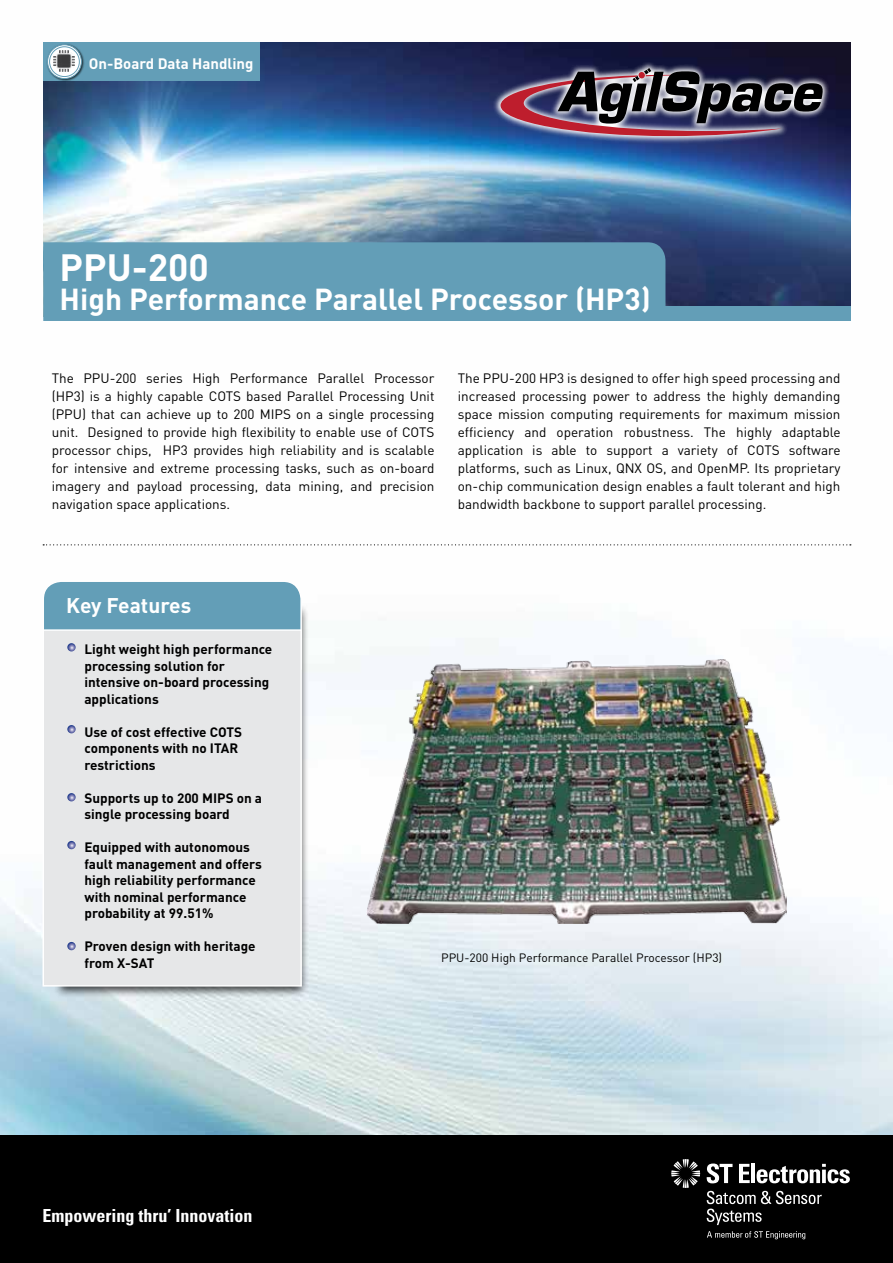
<style>
.page{position:relative;width:893px;height:1263px;background:#fff}
.page>*{position:absolute;margin:0;border:0;box-sizing:border-box;transform-origin:0 0}
.t1{font:700 37.5px "DIN";color:#fff}
.t2{font:700 30px "DIN";color:#fff}
.t3{font:700 21px "DIN";color:#fff}
.t4{font:700 condensed 18px "Univers LT Std";color:#fff}
.t5{font:700 15px "DIN";color:#fff}
.t6{font:13.5px/18px "DIN";color:#000;text-align:justify}
.t7{font:700 13.5px/16.5px "DIN";color:#000}
.t8{font:12px "DIN";color:#000}
</style>
<div class="page">
<img style="left:0;top:42px;width:893px;height:1093px">
<div style="left:53px;top:603px;width:256px;height:395px;background:#000;opacity:.75"></div>
<div style="left:43px;top:629px;width:259px;height:357px;background:#e6e7e8;border:2px solid #fff"></div>
<img style="left:43px;top:43px;width:807px;height:263px">
<div style="left:306px;top:306px;width:544px;height:15px;background:#639eb7"></div>
<svg style="left:42px;top:580px;width:261px;height:90px"></svg>
<svg style="left:67px;top:725px;width:9px;height:8px"></svg>
<svg style="left:67px;top:793px;width:9px;height:8px"></svg>
<svg style="left:67px;top:841px;width:9px;height:8px"></svg>
<svg style="left:67px;top:942px;width:9px;height:8px"></svg>
<div style="left:43px;top:242px;width:622px;height:79px;background:#639eb7"></div>
<svg style="left:493px;top:61px;width:337px;height:83px;background:#2a3866"></svg>
<svg style="left:501px;top:68px;width:323px;height:68px;background:#594a5f"></svg>
<div style="left:638px;top:72px;width:7px;height:6px;background:#be1e2d;border-radius:50%"></div>
<svg style="left:43px;top:544px;width:808px;height:1px"></svg>
<img style="left:366px;top:659px;width:420px;height:264px">
<div style="left:43px;top:43px;width:217px;height:38px;background:#639eb7"></div>
<div style="left:46px;top:43px;width:38px;height:39px;background:#000;opacity:.75"></div>
<svg style="left:48px;top:45px;width:33px;height:34px"></svg>
<div style="left:47px;top:44px;width:35px;height:35px;border:1px solid #639eb7;border-radius:50%"></div>
<svg style="left:50px;top:47px;width:29px;height:30px"></svg>
<div style="left:49px;top:46px;width:31px;height:31px;border:1px solid #639eb7;border-radius:50%"></div>
<img style="left:54px;top:51px;width:20px;height:20px">
<div style="left:0;top:1135px;width:893px;height:128px;background:#000"></div>
<svg style="left:671px;top:1159px;width:29px;height:29px"></svg>
<svg style="left:707px;top:1191px;width:115px;height:34px"></svg>
<svg style="left:707px;top:1231px;width:98px;height:8px"></svg>
<svg style="left:706px;top:1163px;width:26px;height:20px"></svg>
<svg style="left:739px;top:1164px;width:11px;height:19px"></svg>
<hr style="left:751px;top:1164px;width:4px;height:19px;background:#fff">
<svg style="left:757px;top:1164px;width:93px;height:19px"></svg>
<p class="t5" style="left:89px;top:54px;width:166px">On-Board Data Handling</p>
<h1 class="t1" style="left:60px;top:243px;width:151px">PPU-200</h1>
<h2 class="t2" style="left:60px;top:279px;width:593px">High Performance Parallel Processor (HP3)</h2>
<p class="t6" style="left:52px;top:369px;width:384px">The PPU-200 series High Performance Parallel Processor (HP3) is a highly capable COTS based Parallel Processing Unit (PPU) that can achieve up to 200 MIPS on a single processing unit. Designed to provide high flexibility to enable use of COTS processor chips, HP3 provides high reliability and is scalable for intensive and extreme processing tasks, such as on-board imagery and payload processing, data mining, and precision navigation space applications.</p>
<p class="t6" style="left:458px;top:369px;width:384px">The PPU-200 HP3 is designed to offer high speed processing and increased processing power to address the highly demanding space mission computing requirements for maximum mission efficiency and operation robustness. The highly adaptable application is able to support a variety of COTS software platforms, such as Linux, QNX OS, and OpenMP. Its proprietary on-chip communication design enables a fault tolerant and high bandwidth backbone to support parallel processing.</p>
<h3 class="t3" style="left:66px;top:591px;width:127px">Key Features</h3>
<p class="t7" style="left:84px;top:641px;width:189px">Light weight high performance processing solution for intensive on-board processing applications</p>
<p class="t7" style="left:84px;top:723px;width:159px">Use of cost effective COTS components with no ITAR restrictions</p>
<p class="t7" style="left:84px;top:789px;width:179px">Supports up to 200 MIPS on a single processing board</p>
<p class="t7" style="left:84px;top:839px;width:179px">Equipped with autonomous fault management and offers high reliability performance with nominal performance probability at 99.51%</p>
<p class="t7" style="left:84px;top:938px;width:173px">Proven design with heritage from X-SAT</p>
<h3 class="t4" style="left:43px;top:1204px;width:211px">Empowering thru’ Innovation</h3>
<p class="t8" style="left:441px;top:950px;width:283px">PPU-200 High Performance Parallel Processor (HP3)</p>
</div>
